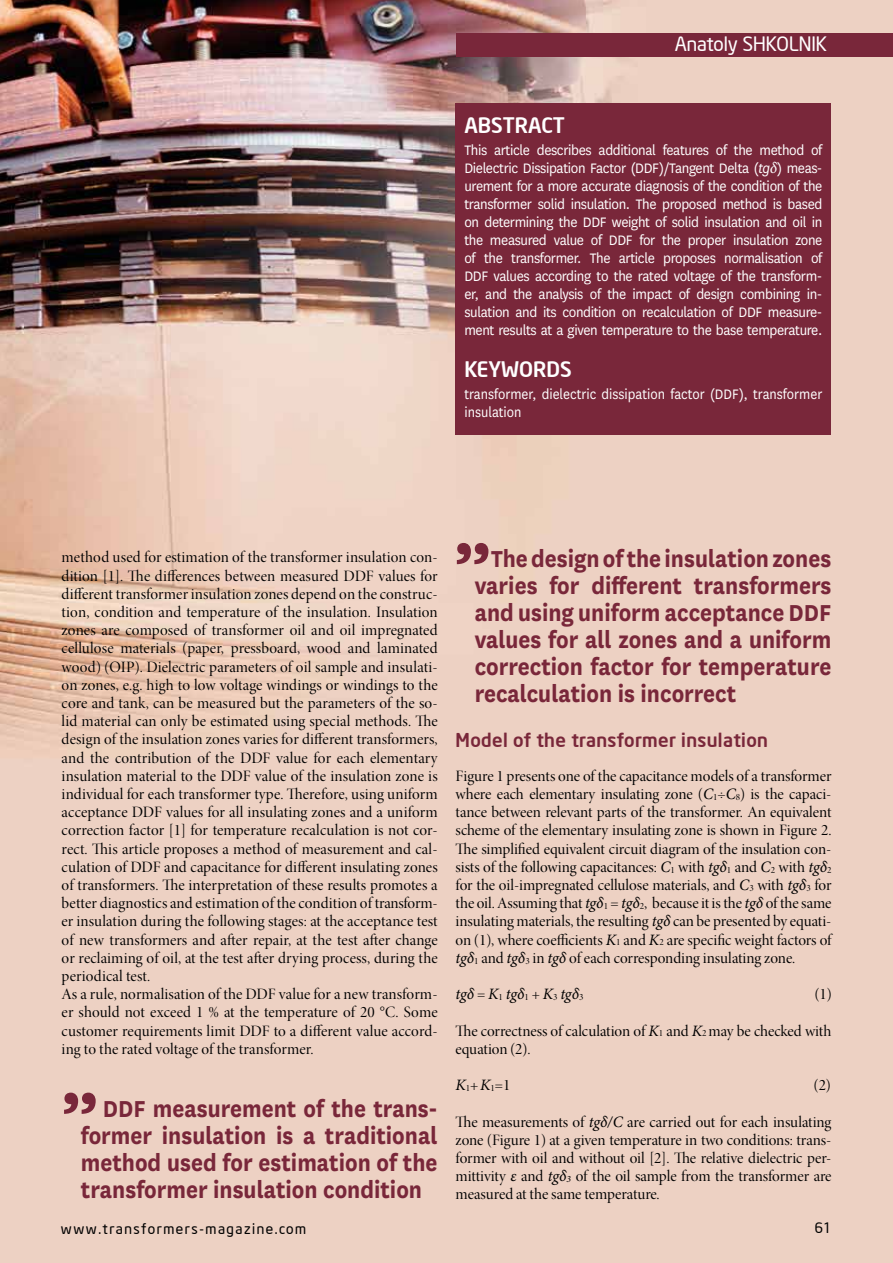
<style>
.page{position:relative;width:893px;height:1263px;background:#fff}
.page>*{position:absolute;margin:0;border:0;box-sizing:border-box;transform-origin:0 0}
.t1{font:700 75.6px "National";color:#79273a}
.t2{font:700 27px/27px "National";color:#79273a;text-align:justify;scale:.91 1}
.t3{font:500 21px "Neo Sans Intel";color:#fff}
.t4{font:19.5px "Neo Sans Intel";color:#fff}
.t5{font:500 18.75px "Neo Sans Intel";letter-spacing:.02em;color:#79273a}
.t6{font:16.05px/18px "National";color:#fff;text-align:justify;scale:.94 1}
.t7{font:16.05px/18px "National";color:#fff;scale:.91 1}
.t8{font:15.9px/18.1px "Minion Pro Disp";letter-spacing:.005em;color:#000}
.t9{font:italic 15.9px "Minion Pro";letter-spacing:-.01em;color:#000}
.t10{font:14.25px "Neo Sans Intel";letter-spacing:.11em;color:#000}
.s1{font-style:italic}
.s2{font-family:"Minion Pro";font-style:italic;font-size:15.9px}
.s3{font-family:"Minion Pro";font-style:italic}
.s4{font-size:9.6px}
.s5{font-family:"Minion Pro Disp";font-style:normal}
.s6{font-family:"Minion Pro Disp";font-style:normal;font-size:9.6px}
.s7{font-family:"Minion Pro";font-style:italic;font-size:9.6px}
</style>
<div class="page">
<img style="left:0;top:0;width:893px;height:1263px">
<div style="left:455px;top:103px;width:376px;height:332px;background:#79273a"></div>
<div style="left:457px;top:33px;width:436px;height:24px;background:#79273a"></div>
<p class="t4" style="left:675px;top:32px;width:154px">Anatoly SHKOLNIK</p>
<h3 class="t3" style="left:464px;top:112px;width:102px">ABSTRACT</h3>
<p class="t6" style="left:464px;top:141px;width:382px">This article describes additional features of the method of Dielectric Dissipation Factor (DDF)/Tangent Delta (<span class="s1">tg</span><span class="s2">δ</span>) meas&shy;urement for a more accurate diagnosis of the condition of the transformer solid insulation. The proposed method is based on determining the DDF weight of solid insulation and oil in the measured value of DDF for the proper insulation zone of the transformer. The article proposes normalisation of DDF values according to the rated voltage of the transform&shy;er, and the analysis of the impact of design combining in&shy;sulation and its condition on recalculation of DDF measure&shy;ment results at a given temperature to the base temperature.</p>
<h3 class="t3" style="left:464px;top:356px;width:109px">KEYWORDS</h3>
<p class="t7" style="left:464px;top:385px;width:395px">transformer, dielectric dissipation factor (DDF), transformer insulation</p>
<p class="t8" style="left:62px;top:549px;width:378px">method used for estimation of the transformer insulation con-</p>
<h1 class="t1" style="left:454px;top:478px;width:38px">„</h1>
<p class="t8" style="left:62px;top:567px;width:378px">dition [1]. The differences between measured DDF values for different transformer insulation zones depend on the construc&shy;tion, condition and temperature of the insulation. Insulation zones are composed of transformer oil and oil impregnated cellulose materials (paper, pressboard, wood and laminated wood) (OIP). Dielectric parameters of oil sample and insulati&shy;on zones, e.g. high to low voltage windings or windings to the core and tank, can be measured but the parameters of the so&shy;lid material can only be estimated using special methods. The design of the insulation zones varies for different transformers, and the contribution of the DDF value for each elementary insulation material to the DDF value of the insulation zone is individual for each transformer type. Therefore, using uniform acceptance DDF values for all insulating zones and a uniform correction factor [1] for temperature recalculation is not cor&shy;rect. This article proposes a method of measurement and cal&shy;culation of DDF and capacitance for different insulating zones of transformers. The interpretation of these results promotes a better diagnostics and estimation of the condition of transform&shy;er insulation during the following stages: at the acceptance test of new transformers and after repair, at the test after change or reclaiming of oil, at the test after drying process, during the periodical test.<br>As a rule, normalisation of the DDF value for a new transform&shy;er should not exceed 1 % at the temperature of 20 °C. Some customer requirements limit DDF to a different value accord&shy;ing to the rated voltage of the transformer.</p>
<h2 class="t2" style="left:475px;top:544px;width:393px;text-indent:16px">The design of the insulation zones varies for different transformers and using uniform acceptance DDF values for all zones and a uniform correction factor for temperature recalculation is incorrect</h2>
<p class="t5" style="left:455px;top:728px;width:314px">Model of the transformer insulation</p>
<p class="t8" style="left:455px;top:767px;width:378px;text-align:justify">Figure 1 presents one of the capacitance models of a transformer where each elementary insulating zone (<span class="s3">C</span><span class="s4">1</span>÷<span class="s3">C</span><span class="s4">8</span>) is the capaci&shy;tance between relevant parts of the transformer. An equivalent scheme of the elementary insulating zone is shown in Figure 2.<br>The simplified equivalent circuit diagram of the insulation con&shy;sists of the following capacitances: <span class="s3">C</span><span class="s4">1</span> with <span class="s3">tgδ</span><span class="s4">1</span> and <span class="s3">C</span><span class="s4">2</span> with <span class="s3">tgδ</span><span class="s4">2 </span>for the oil-impregnated cellulose materials, and <span class="s3">C</span><span class="s4">3</span> with <span class="s3">tgδ</span><span class="s4">3</span> for the oil. Assuming that <span class="s3">tgδ</span><span class="s4">1</span> = <span class="s3">tgδ</span><span class="s4">2</span>, because it is the <span class="s3">tgδ</span> of the same insulating materials, the resulting <span class="s3">tgδ</span> can be presented by equati&shy;on (1), where coefficients <span class="s3">K</span><span class="s4">1</span> and <span class="s3">K</span><span class="s4">2</span> are specific weight factors of <span class="s3">tgδ</span><span class="s4">1</span> and <span class="s3">tgδ</span><span class="s4">3</span> in <span class="s3">tgδ</span> of each corresponding insulating zone.</p>
<p class="t9" style="left:455px;top:983px;width:129px">tgδ <span class="s5">=</span> K<span class="s6">1</span> tgδ<span class="s6">1</span> <span class="s5">+</span> K<span class="s6">3</span> tgδ<span class="s6">3</span></p>
<p class="t8" style="left:815px;top:985px;width:18px">(1)</p>
<p class="t8" style="left:455px;top:1022px;width:378px">The correctness of calculation of <span class="s3">K</span><span class="s4">1</span> and <span class="s3">K</span><span class="s4">2</span> may be checked with equation (2).</p>
<p class="t8" style="left:455px;top:1076px;width:56px"><span class="s3">K</span><span class="s4">1</span>+<span class="s3">K</span><span class="s4">1</span>=1</p>
<p class="t8" style="left:814px;top:1076px;width:18px">(2)</p>
<p class="t8" style="left:455px;top:1113px;width:378px;text-align:justify">The measurements of <span class="s3">tgδ/C</span> are carried out for each insulating zone (Figure 1) at a given temperature in two conditions: trans&shy;former with oil and without oil [2]. The relative dielectric per&shy;mittivity <span class="s3">ε</span> and <span class="s3">tgδ</span><span class="s7">3</span> of the oil sample from the transformer are measured at the same temperature.</p>
<h1 class="t1" style="left:62px;top:1027px;width:38px">„</h1>
<h2 class="t2" style="left:81px;top:1093px;width:393px;text-indent:22px">DDF measurement of the trans&shy;former insulation is a traditional method used for estimation of the transformer insulation condition</h2>
<p class="t10" style="left:61px;top:1220px;width:247px">www.transformers-magazine.com</p>
<p class="t10" style="left:815px;top:1219px;width:18px">61</p>
</div>
